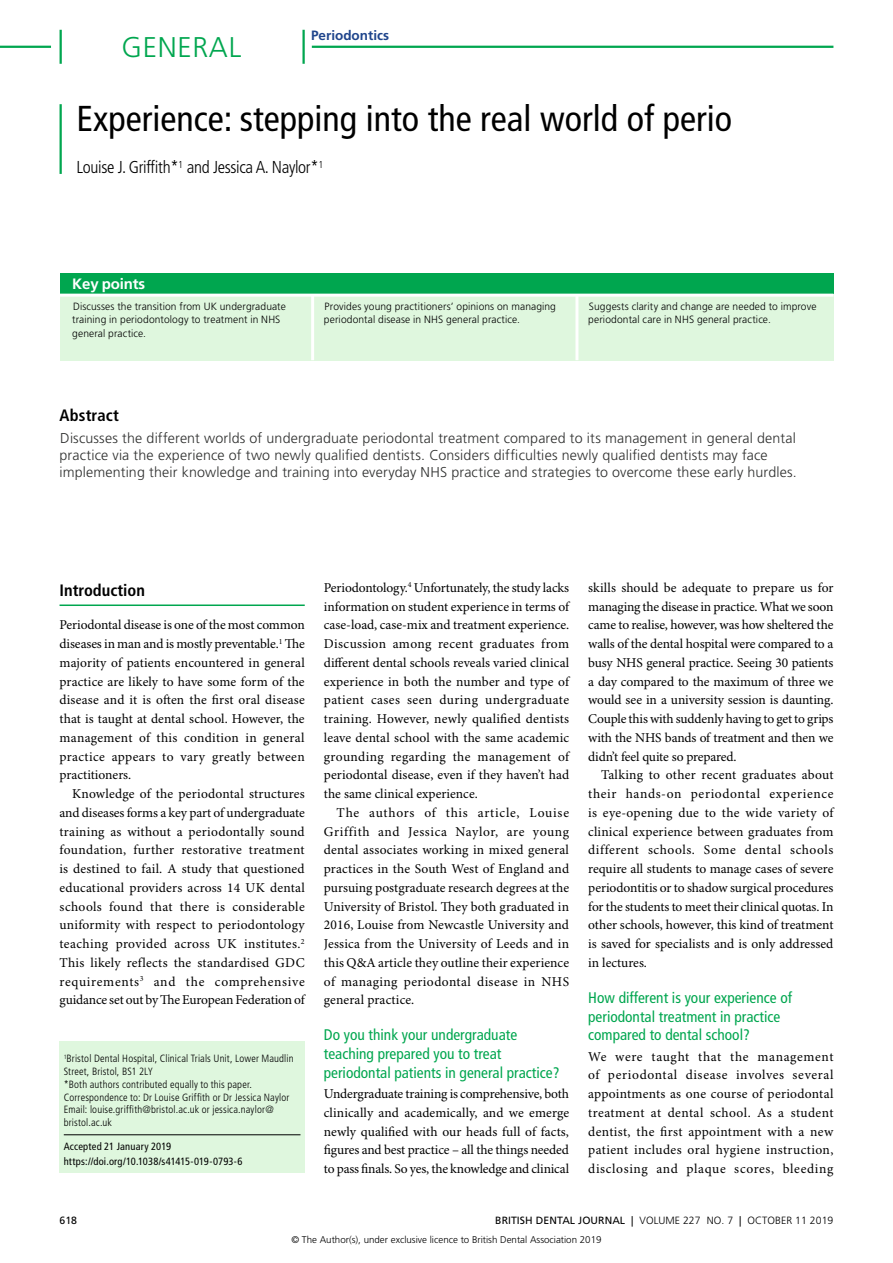
<style>
.page{position:relative;width:893px;height:1263px;background:#fff}
.page>*{position:absolute;margin:0;border:0;box-sizing:border-box;transform-origin:0 0}
.Title_3_57_News__MSS{font:condensed 36px "Frutiger LT Std";color:#000}
.t1{font:300 28.5px "Frutiger LT Std";letter-spacing:.025em;color:#00a64f}
.NoXML_Author_1{font:300 condensed 17.25px "Frutiger LT Std";letter-spacing:-.02em;color:#000}
.SectionHeading_1_MSS{font:700 condensed 16.5px "Frutiger LT Std";color:#000}
.Abstract_Heading_MSS{font:700 condensed 16.5px "Frutiger LT Std";letter-spacing:.01em;color:#000}
.SectionHeading_2_MSS{font:condensed 15.3px/18.8px "Frutiger LT Std";color:#00a64f}
.SectionHeading_1_Key{font:700 15px "Frutiger LT Std";letter-spacing:-.01em;color:#fff}
.t2{font:300 14.25px/17.2px "Frutiger LT Std";letter-spacing:.01em;color:#2f302f}
.Para_9pt_justified{font:13.5px/18.8px "Minion Pro";letter-spacing:.005em;color:#000;text-align:justify}
.Para_9pt_justified_1{font:13.5px/18.8px "Minion Pro";letter-spacing:-.005em;color:#000;text-align:justify}
.NoXML_MSS_page_tag_t{font:700 13.5px "Frutiger LT Std";color:#1f458c}
.t3{font:300 10.5px/13.5px "Frutiger LT Std";letter-spacing:.01em;color:#000}
.NoXML_Biography_MSS{font:300 condensed 10.5px/12.8px "Frutiger LT Std";letter-spacing:.015em;color:#000}
.NoXML_Article_Note{font:condensed 10.5px "Frutiger LT Std";letter-spacing:.015em;color:#000}
.t4{font:10.5px "Frutiger LT Std";color:#000}
.t5{font:300 9.75px "Frutiger LT Std";color:#000}
.s1{font-weight:400}
</style>
<div class="page">
<div style="left:60px;top:273px;width:773px;height:87px;background:#dff7de"></div>
<hr style="left:60px;top:104px;width:2px;height:70px;background:#00a64f">
<hr style="left:60px;top:604px;width:245px;height:2px;background:#00a64f">
<div style="left:60px;top:273px;width:773px;height:20px;background:#00a64f"></div>
<hr style="left:60px;top:294px;width:773px;height:3px;background:#fff">
<div style="left:60px;top:1042px;width:245px;height:131px;background:#dff7de"></div>
<hr style="left:64px;top:1134px;width:236px;height:1px;background:#000">
<hr style="left:311px;top:295px;width:3px;height:65px;background:#fff">
<hr style="left:575px;top:295px;width:3px;height:65px;background:#fff">
<hr style="left:0;top:46px;width:51px;height:2px;background:#00a64f">
<hr style="left:312px;top:46px;width:521px;height:2px;background:#00a64f">
<hr style="left:60px;top:30px;width:2px;height:34px;background:#00a64f">
<hr style="left:302px;top:30px;width:3px;height:34px;background:#00a64f">
<h2 class="t1" style="left:121px;top:31px;width:121px">GENERAL</h2>
<p class="NoXML_MSS_page_tag_t" style="left:311px;top:27px;width:80px">Periodontics</p>
<p class="Title_3_57_News__MSS" style="left:77px;top:98px;width:657px">Experience: stepping into the real world of perio</p>
<p class="NoXML_Author_1" style="left:77px;top:158px;width:248px">Louise J. Griffith*<sup>1</sup> and Jessica A. Naylor*<sup>1</sup></p>
<p class="SectionHeading_1_Key" style="left:72px;top:275px;width:74px">Key points</p>
<p class="t3" style="left:72px;top:300px;width:215px">Discusses the transition from UK undergraduate training in periodontology to treatment in NHS general practice.</p>
<p class="t3" style="left:324px;top:300px;width:234px">Provides young practitioners’ opinions on managing periodontal disease in NHS general practice.</p>
<p class="t3" style="left:588px;top:300px;width:230px">Suggests clarity and change are needed to improve periodontal care in NHS general practice.</p>
<p class="Abstract_Heading_MSS" style="left:60px;top:406px;width:61px">Abstract</p>
<p class="t2" style="left:60px;top:429px;width:739px">Discusses the different worlds of undergraduate periodontal treatment compared to its management in general dental practice via the experience of two newly qualified dentists. Considers difficulties newly qualified dentists may face implementing their knowledge and training into everyday NHS practice and strategies to overcome these early hurdles.</p>
<p class="SectionHeading_1_MSS" style="left:60px;top:581px;width:87px">Introduction</p>
<p class="Para_9pt_justified_1" style="left:60px;top:616px;width:247px">Periodontal disease is one of the most common diseases in man and is mostly preventable.<sup>1</sup> The majority of patients encountered in general practice are likely to have some form of the disease and it is often the first oral disease that is taught at dental school. However, the management of this condition in general practice appears to vary greatly between practitioners.</p>
<p class="Para_9pt_justified" style="left:60px;top:785px;width:247px;text-indent:13px">Knowledge of the periodontal structures and diseases forms a key part of undergraduate training as without a periodontally sound foundation, further restorative treatment is destined to fail. A study that questioned educational providers across 14 UK dental schools found that there is considerable uniformity with respect to periodontology teaching provided across UK institutes.<sup>2<br></sup>This likely reflects the standardised GDC requirements<sup>3</sup> and the comprehensive guidance set out by The European Federation of</p>
<p class="NoXML_Biography_MSS" style="left:64px;top:1052px;width:231px"><sup>1</sup>Bristol Dental Hospital, Clinical Trials Unit, Lower Maudlin Street, Bristol, BS1 2LY<br>*Both authors contributed equally to this paper.<br>Correspondence to: Dr Louise Griffith or Dr Jessica Naylor Email: louise.griffith@bristol.ac.uk or jessica.naylor@ bristol.ac.uk</p>
<p class="NoXML_Article_Note" style="left:64px;top:1140px;width:109px">Accepted 21 January 2019</p>
<p class="NoXML_Article_Note" style="left:64px;top:1155px;width:180px">https://doi.org/10.1038/s41415-019-0793-6</p>
<p class="Para_9pt_justified" style="left:324px;top:579px;width:247px">Periodontology.<sup>4</sup> Unfortunately, the study lacks information on student experience in terms of case-load, case-mix and treatment experience.<br>Discussion among recent graduates from different dental schools reveals varied clinical experience in both the number and type of patient cases seen during undergraduate training. However, newly qualified dentists leave dental school with the same academic grounding regarding the management of periodontal disease, even if they haven’t had the same clinical experience.</p>
<p class="Para_9pt_justified" style="left:324px;top:804px;width:247px;text-indent:13px">The authors of this article, Louise Griffith and Jessica Naylor, are young dental associates working in mixed general practices in the South West of England and pursuing postgraduate research degrees at the University of Bristol. They both graduated in 2016, Louise from Newcastle University and Jessica from the University of Leeds and in this Q&amp;A article they outline their experience of managing periodontal disease in NHS general practice.</p>
<p class="SectionHeading_2_MSS" style="left:324px;top:1026px;width:237px">Do you think your undergraduate teaching prepared you to treat periodontal patients in general practice?</p>
<p class="Para_9pt_justified_1" style="left:324px;top:1085px;width:247px">Undergraduate training is comprehensive, both clinically and academically, and we emerge newly qualified with our heads full of facts, figures and best practice – all the things needed to pass finals. So yes, the knowledge and clinical</p>
<p class="Para_9pt_justified_1" style="left:588px;top:579px;width:247px">skills should be adequate to prepare us for managing the disease in practice. What we soon came to realise, however, was how sheltered the walls of the dental hospital were compared to a busy NHS general practice. Seeing 30 patients a day compared to the maximum of three we would see in a university session is daunting.<br>Couple this with suddenly having to get to grips with the NHS bands of treatment and then we didn’t feel quite so prepared.</p>
<p class="Para_9pt_justified" style="left:588px;top:766px;width:247px;text-indent:13px">Talking to other recent graduates about their hands-on periodontal experience is eye-opening due to the wide variety of clinical experience between graduates from different schools. Some dental schools require all students to manage cases of severe periodontitis or to shadow surgical procedures for the students to meet their clinical quotas. In other schools, however, this kind of treatment is saved for specialists and is only addressed in lectures.</p>
<p class="SectionHeading_2_MSS" style="left:588px;top:988px;width:205px">How different is your experience of periodontal treatment in practice compared to dental school?</p>
<p class="Para_9pt_justified_1" style="left:588px;top:1047px;width:247px">We were taught that the management of periodontal disease involves several appointments as one course of periodontal treatment at dental school. As a student dentist, the first appointment with a new patient includes oral hygiene instruction, disclosing and plaque scores, bleeding</p>
<p class="t4" style="left:60px;top:1214px;width:19px">618</p>
<p class="t3" style="left:495px;top:1214px;width:340px"><span class="s1">BRITISH DENTAL JOURNAL |</span> VOLUME 227 NO. 7 <span class="s1">|</span> October 11 2019</p>
<p class="t5" style="left:291px;top:1234px;width:312px">© The Author(s), under exclusive licence to British Dental Association 2019</p>
</div>
